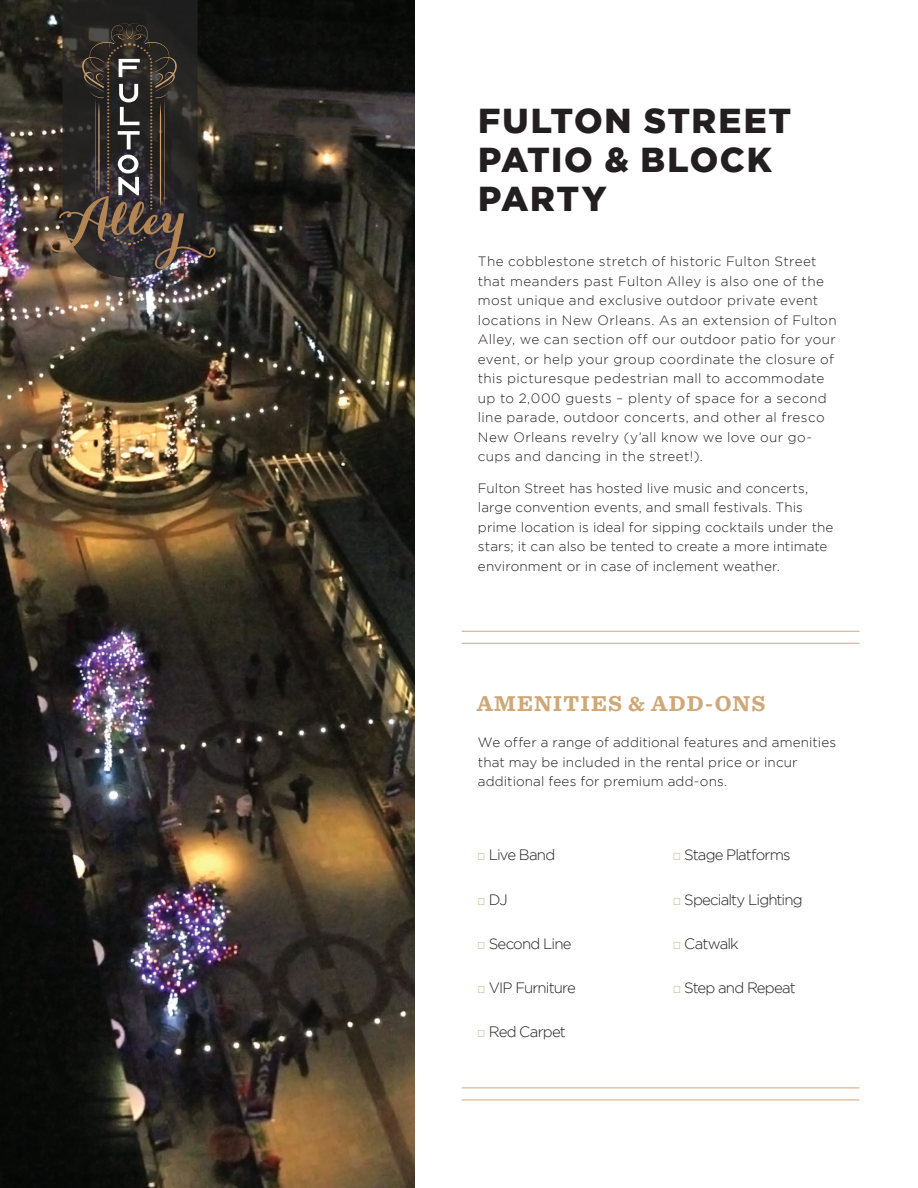
<style>
.page{position:relative;width:918px;height:1188px;background:#fff}
.page>*{position:absolute;margin:0;border:0;box-sizing:border-box;transform-origin:0 0}
.t1{font:900 34.5px/39px "Gotham";letter-spacing:.045em;color:#231f20}
.t2{font:700 22.5px "Sentinel";letter-spacing:.05em;color:#cfa878}
.t3{font:300 15px "Gotham";letter-spacing:-.055em;color:#231f20}
.t4{font:300 13.5px/19.5px "Gotham";letter-spacing:.015em;color:#231f20}
.s1{color:#cfa878}
</style>
<div class="page">
<img style="left:0;top:0;width:415px;height:1188px">
<hr style="left:462px;top:643px;width:398px;height:1px;background:#cfa878">
<hr style="left:462px;top:1088px;width:398px;height:1px;background:#cfa878">
<hr style="left:462px;top:631px;width:398px;height:1px;background:#cfa878">
<hr style="left:462px;top:1100px;width:398px;height:1px;background:#cfa878">
<svg style="left:50px;top:0;width:166px;height:278px;background:#3c3631"></svg>
<p class="t1" style="left:478px;top:101px;width:314px">FULTON STREET<br>PATIO &amp; BLOCK<br>PARTY</p>
<p class="t4" style="left:478px;top:252px;width:360px">The cobblestone stretch of historic Fulton Street that meanders past Fulton Alley is also one of the most unique and exclusive outdoor private event locations in New Orleans. As an extension of Fulton Alley, we can section off our outdoor patio for your event, or help your group coordinate the closure of this picturesque pedestrian mall to accommodate up to 2,000 guests – plenty of space for a second line parade, outdoor concerts, and other al fresco New Orleans revelry (y’all know we love our go&shy;cups and dancing in the street!).</p>
<p class="t4" style="left:478px;top:478px;width:357px">Fulton Street has hosted live music and concerts, large convention events, and small festivals. This prime location is ideal for sipping cocktails under the stars; it can also be tented to create a more intimate environment or in case of inclement weather.</p>
<p class="t2" style="left:477px;top:685px;width:290px">AMENITIES &amp; ADD-ONS</p>
<p class="t4" style="left:478px;top:732px;width:360px">We offer a range of additional features and amenities that may be included in the rental price or incur additional fees for premium add-ons.</p>
<p class="t3" style="left:478px;top:847px;width:79px"><span class="s1">◆</span> Live Band</p>
<p class="t3" style="left:478px;top:891px;width:31px"><span class="s1">◆</span> DJ</p>
<p class="t3" style="left:478px;top:936px;width:95px"><span class="s1">◆</span> Second Line</p>
<p class="t3" style="left:478px;top:980px;width:99px"><span class="s1">◆</span> VIP Furniture</p>
<p class="t3" style="left:478px;top:1024px;width:90px"><span class="s1">◆</span> Red Carpet</p>
<p class="t3" style="left:673px;top:847px;width:119px"><span class="s1">◆</span> Stage Platforms</p>
<p class="t3" style="left:673px;top:891px;width:131px"><span class="s1">◆</span> Specialty Lighting</p>
<p class="t3" style="left:673px;top:936px;width:67px"><span class="s1">◆</span> Catwalk</p>
<p class="t3" style="left:673px;top:980px;width:124px"><span class="s1">◆</span> Step and Repeat</p>
</div>
